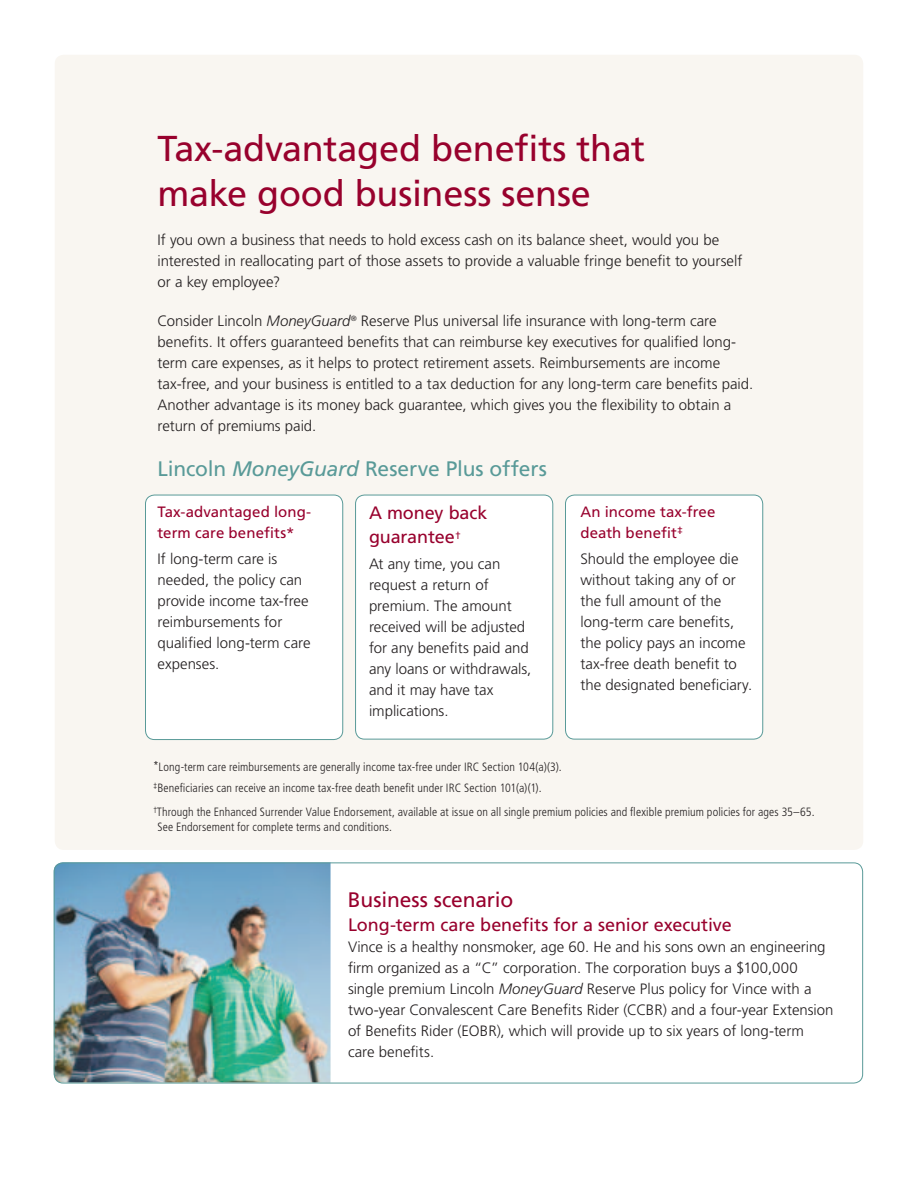
<style>
.page{position:relative;width:918px;height:1188px;background:#fff}
.page>*{position:absolute;margin:0;border:0;box-sizing:border-box;transform-origin:0 0}
.t1{font:36px/45px "Frutiger LT Std";letter-spacing:-.005em;color:#98012d}
.t2{font:21px "Frutiger LT Std";letter-spacing:-.01em;color:#599a98}
.t3{font:21px "Frutiger LT Std";letter-spacing:-.01em;color:#98012d}
.t4{font:18px/24px "Frutiger LT Std";letter-spacing:-.005em;color:#98012d}
.t5{font:300 15px/21px "Frutiger LT Std";color:#231f20}
.t6{font:15px/21px "Frutiger LT Std";letter-spacing:.005em;color:#98012d}
.t7{font:300 condensed 12px/21px "Frutiger LT Std";letter-spacing:.01em;color:#231f20}
.s1{font-style:italic}
</style>
<div class="page">
<div style="left:55px;top:55px;width:808px;height:795px;background:#f9f6f1;border-radius:9px"></div>
<div style="left:356px;top:495px;width:197px;height:244px;background:#fff;border-radius:9px"></div>
<div style="left:355px;top:495px;width:198px;height:245px;border:1px solid #599a98;border-radius:9px"></div>
<div style="left:566px;top:495px;width:197px;height:244px;background:#fff;border-radius:9px"></div>
<div style="left:565px;top:495px;width:198px;height:245px;border:1px solid #599a98;border-radius:9px"></div>
<div style="left:146px;top:495px;width:197px;height:245px;background:#fff;border-radius:9px"></div>
<div style="left:145px;top:495px;width:198px;height:245px;border:1px solid #599a98;border-radius:9px"></div>
<img style="left:54px;top:863px;width:277px;height:220px">
<div style="left:54px;top:862px;width:809px;height:221px;border:1px solid #599a98;border-radius:9px"></div>
<h1 class="t1" style="left:158px;top:126px;width:489px">Tax-advantaged benefits that make good business sense</h1>
<p class="t5" style="left:158px;top:230px;width:586px">If you own a business that needs to hold excess cash on its balance sheet, would you be interested in reallocating part of those assets to provide a valuable fringe benefit to yourself or a key employee?</p>
<p class="t5" style="left:158px;top:311px;width:597px">Consider Lincoln <span class="s1">MoneyGuard</span><sup>®</sup> Reserve Plus universal life insurance with long-term care benefits. It offers guaranteed benefits that can reimburse key executives for qualified long&shy;term care expenses, as it helps to protect retirement assets. Reimbursements are income tax-free, and your business is entitled to a tax deduction for any long-term care benefits paid.<br>Another advantage is its money back guarantee, which gives you the flexibility to obtain a return of premiums paid.</p>
<h2 class="t2" style="left:158px;top:457px;width:391px">Lincoln <span class="s1">MoneyGuard</span> Reserve Plus offers</h2>
<p class="t6" style="left:158px;top:502px;width:155px">Tax-advantaged long&shy;term care benefits*</p>
<p class="t5" style="left:158px;top:548px;width:155px">If long-term care is needed, the policy can provide income tax-free reimbursements for qualified long-term care expenses.</p>
<p class="t4" style="left:369px;top:501px;width:120px">A money back guarantee<sup>†</sup></p>
<p class="t5" style="left:369px;top:553px;width:164px">At any time, you can request a return of premium. The amount received will be adjusted for any benefits paid and any loans or withdrawals, and it may have tax implications.</p>
<p class="t6" style="left:580px;top:502px;width:136px">An income tax-free death benefit<sup>‡</sup></p>
<p class="t5" style="left:581px;top:548px;width:173px">Should the employee die without taking any of or the full amount of the long-term care benefits, the policy pays an income tax-free death benefit to the designated beneficiary.</p>
<p class="t7" style="left:153px;top:757px;width:410px">*Long-term care reimbursements are generally income tax-free under IRC Section 104(a)(3). <sup>‡</sup>Beneficiaries can receive an income tax-free death benefit under IRC Section 101(a)(1).</p>
<p class="t7" style="left:158px;top:805px;width:659px;line-height:15px;text-indent:-4px"><sup>†</sup>Through the Enhanced Surrender Value Endorsement, available at issue on all single premium policies and flexible premium policies for ages 35–65.<br>See Endorsement for complete terms and conditions.</p>
<h2 class="t3" style="left:348px;top:887px;width:167px">Business scenario</h2>
<p class="t4" style="left:348px;top:913px;width:385px">Long-term care benefits for a senior executive</p>
<p class="t5" style="left:348px;top:936px;width:487px">Vince is a healthy nonsmoker, age 60. He and his sons own an engineering firm organized as a “C” corporation. The corporation buys a $100,000 single premium Lincoln <span class="s1">MoneyGuard</span> Reserve Plus policy for Vince with a two-year Convalescent Care Benefits Rider (CCBR) and a four-year Extension of Benefits Rider (EOBR), which will provide up to six years of long-term care benefits.</p>
</div>
